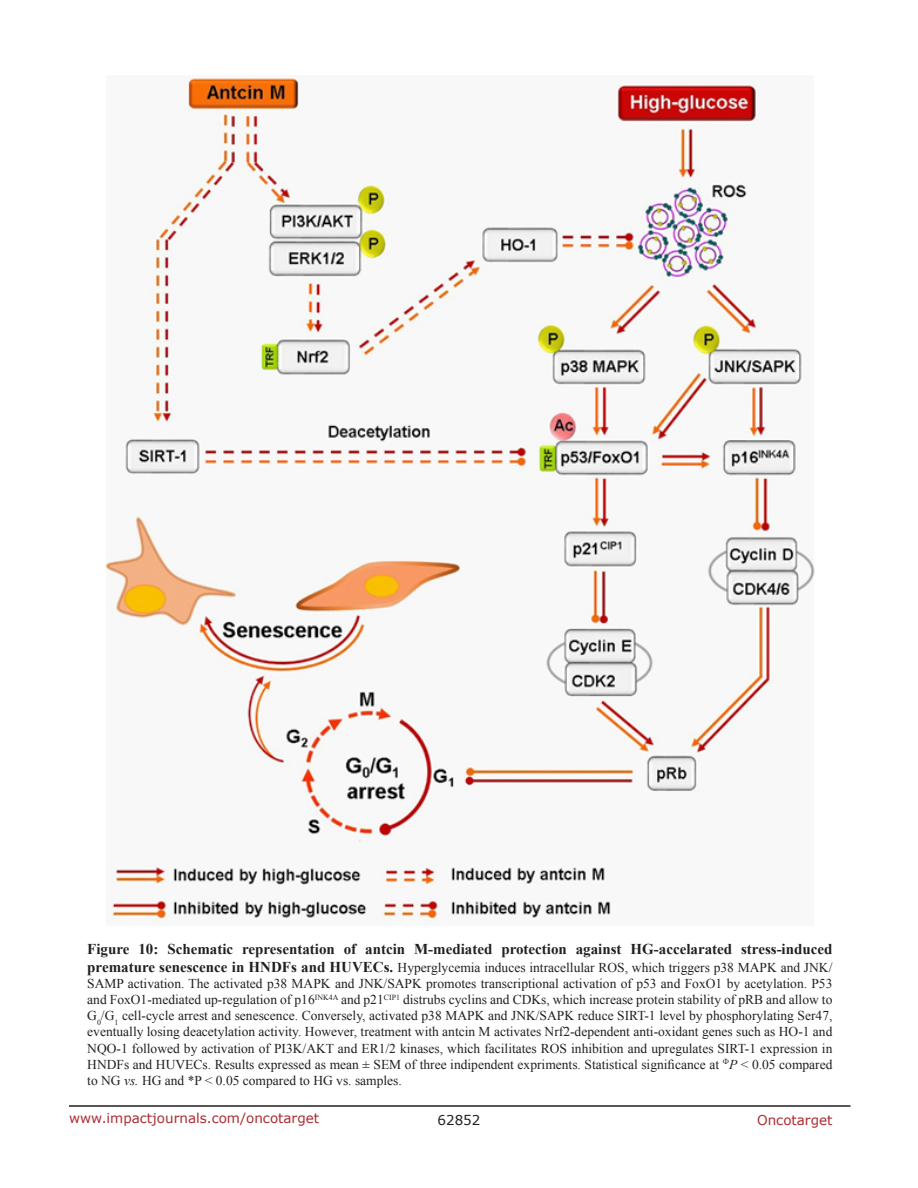
<style>
.page{position:relative;width:918px;height:1188px;background:#fff}
.page>*{position:absolute;margin:0;border:0;box-sizing:border-box;transform-origin:0 0}
.FigureText{font:700 15px "Times New Roman";color:#221f22}
.FigureText-2{font:13.5px/16.2px "Times New Roman";color:#221f22;text-align:justify}
.t1{font:13.5px "Verdana";color:#ac2b31}
.t2{font:13.5px "Verdana";color:#221f22}
.s1{font-weight:700;font-size:15px}
.s2{font-style:italic}
</style>
<div class="page">
<hr style="left:69px;top:1105px;width:781px;height:2px;background:#231f20">
<img style="left:105px;top:77px;width:710px;height:847px">
<p class="FigureText" style="left:87px;top:938px;width:747px">Figure 10: Schematic representation of antcin M-mediated protection against HG-accelarated stress-induced</p>
<p class="FigureText-2" style="left:87px;top:959px;width:747px"><span class="s1">premature senescence in HNDFs and HUVECs.</span> Hyperglycemia induces intracellular ROS, which triggers p38 MAPK and JNK/ SAMP activation. The activated p38 MAPK and JNK/SAPK promotes transcriptional activation of p53 and FoxO1 by acetylation. P53 and FoxO1-mediated up-regulation of p16<sup>INK4A</sup> and p21<sup>CIP1</sup> distrubs cyclins and CDKs, which increase protein stability of pRB and allow to G<sub>0</sub>/G<sub>1</sub> cell-cycle arrest and senescence. Conversely, activated p38 MAPK and JNK/SAPK reduce SIRT-1 level by phosphorylating Ser47, eventually losing deacetylation activity. However, treatment with antcin M activates Nrf2-dependent anti-oxidant genes such as HO-1 and NQO-1 followed by activation of PI3K/AKT and ER1/2 kinases, which facilitates ROS inhibition and upregulates SIRT-1 expression in HNDFs and HUVECs. Results expressed as mean ± SEM of three indipendent expriments. Statistical significance at <sup>Ф</sup><span class="s2">P</span> &lt; 0.05 compared to NG <span class="s2">vs.</span> HG and *P &lt; 0.05 compared to HG vs. samples.</p>
<p class="t1" style="left:69px;top:1109px;width:252px">www.impactjournals.com/oncotarget</p>
<p class="t2" style="left:438px;top:1111px;width:44px">62852</p>
<p class="t1" style="left:757px;top:1111px;width:77px">Oncotarget</p>
</div>
